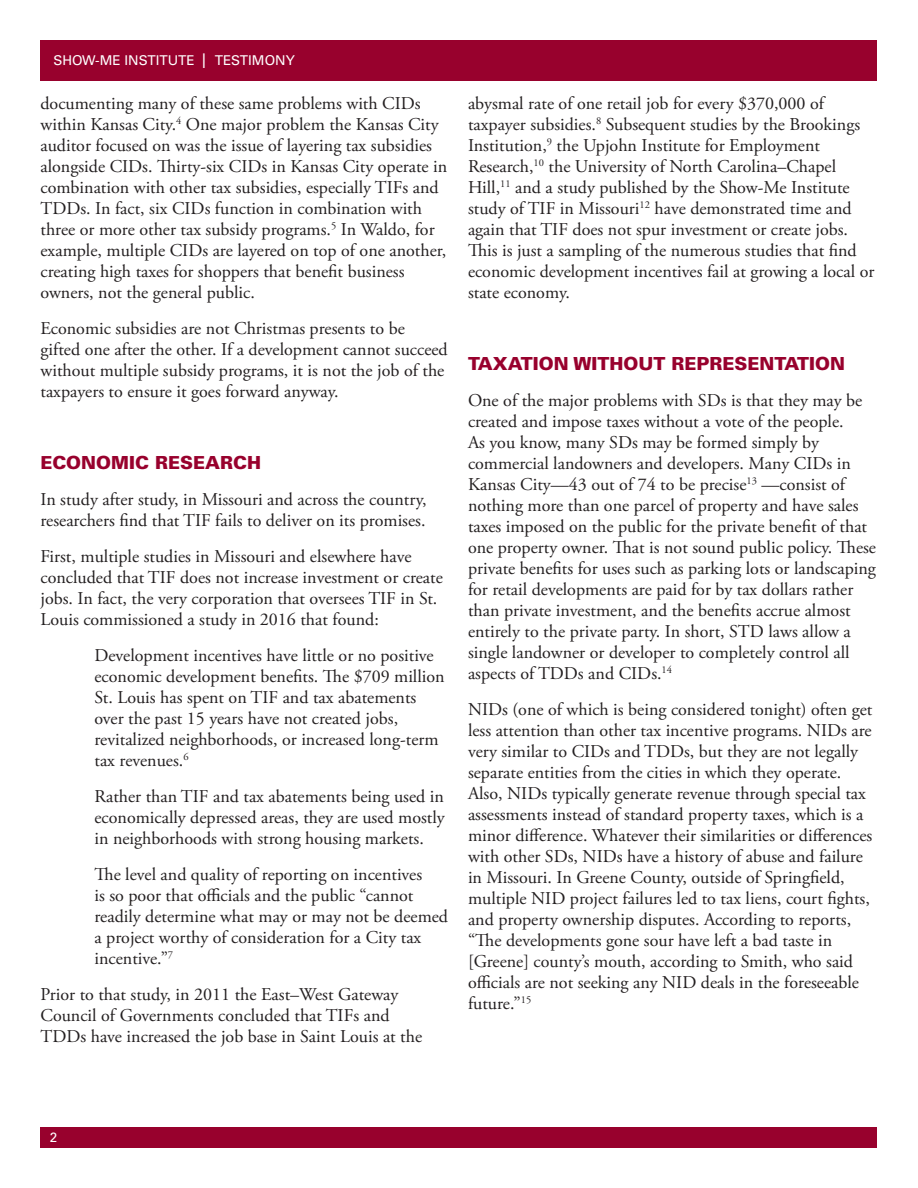
<style>
.page{position:relative;width:918px;height:1188px;background:#fff}
.page>*{position:absolute;margin:0;border:0;box-sizing:border-box;transform-origin:0 0}
.List_Paragraph{font:18px/21px "Adobe Garamond Pro";color:#231f20}
.t1{font:900 18px "Univers LT Std";color:#98012d}
.t2{font:13.5px "Univers LT Std";color:#fff}
.s1{font-size:20.25px}
</style>
<div class="page">
<div style="left:40px;top:40px;width:838px;height:41px;background:#98012d"></div>
<div style="left:40px;top:1127px;width:838px;height:21px;background:#98012d"></div>
<p class="t2" style="left:54px;top:53px;width:243px">SHOW-ME INSTITUTE <span class="s1">I</span> TESTIMONY</p>
<p class="List_Paragraph" style="left:40px;top:93px;width:408px">documenting many of these same problems with CIDs within Kansas City.<sup>4</sup> One major problem the Kansas City auditor focused on was the issue of layering tax subsidies alongside CIDs. Thirty-six CIDs in Kansas City operate in combination with other tax subsidies, especially TIFs and TDDs. In fact, six CIDs function in combination with three or more other tax subsidy programs.<sup>5</sup> In Waldo, for example, multiple CIDs are layered on top of one another, creating high taxes for shoppers that benefit business owners, not the general public.</p>
<p class="List_Paragraph" style="left:40px;top:318px;width:409px">Economic subsidies are not Christmas presents to be gifted one after the other. If a development cannot succeed without multiple subsidy programs, it is not the job of the taxpayers to ensure it goes forward anyway.</p>
<p class="t1" style="left:40px;top:451px;width:222px">ECONOMIC RESEARCH</p>
<p class="List_Paragraph" style="left:40px;top:489px;width:388px">In study after study, in Missouri and across the country, researchers find that TIF fails to deliver on its promises.</p>
<p class="List_Paragraph" style="left:40px;top:546px;width:404px">First, multiple studies in Missouri and elsewhere have concluded that TIF does not increase investment or create jobs. In fact, the very corporation that oversees TIF in St.<br>Louis commissioned a study in 2016 that found:</p>
<p class="List_Paragraph" style="left:94px;top:645px;width:352px">Development incentives have little or no positive economic development benefits. The $709 million St. Louis has spent on TIF and tax abatements over the past 15 years have not created jobs, revitalized neighborhoods, or increased long-term tax revenues.<sup>6</sup></p>
<p class="List_Paragraph" style="left:94px;top:786px;width:352px;text-align:justify">Rather than TIF and tax abatements being used in economically depressed areas, they are used mostly in neighborhoods with strong housing markets.</p>
<p class="List_Paragraph" style="left:94px;top:864px;width:355px">The level and quality of reporting on incentives<br>is so poor that officials and the public “cannot readily determine what may or may not be deemed a project worthy of consideration for a City tax incentive.”<sup>7</sup></p>
<p class="List_Paragraph" style="left:40px;top:984px;width:383px">Prior to that study, in 2011 the East–West Gateway<br>Council of Governments concluded that TIFs and<br>TDDs have increased the job base in Saint Louis at the</p>
<p class="List_Paragraph" style="left:468px;top:93px;width:408px">abysmal rate of one retail job for every $370,000 of taxpayer subsidies.<sup>8</sup> Subsequent studies by the Brookings Institution,<sup>9</sup> the Upjohn Institute for Employment Research,<sup>10</sup> the University of North Carolina–Chapel Hill,<sup>11</sup> and a study published by the Show-Me Institute study of TIF in Missouri<sup>12</sup> have demonstrated time and again that TIF does not spur investment or create jobs.<br>This is just a sampling of the numerous studies that find economic development incentives fail at growing a local or state economy.</p>
<p class="t1" style="left:468px;top:352px;width:379px">TAXATION WITHOUT REPRESENTATION</p>
<p class="List_Paragraph" style="left:468px;top:390px;width:410px">One of the major problems with SDs is that they may be created and impose taxes without a vote of the people.<br>As you know, many SDs may be formed simply by commercial landowners and developers. Many CIDs in Kansas City—43 out of 74 to be precise<sup>13</sup> —consist of nothing more than one parcel of property and have sales taxes imposed on the public for the private benefit of that one property owner. That is not sound public policy. These private benefits for uses such as parking lots or landscaping for retail developments are paid for by tax dollars rather than private investment, and the benefits accrue almost entirely to the private party. In short, STD laws allow a single landowner or developer to completely control all aspects of TDDs and CIDs.<sup>14</sup></p>
<p class="List_Paragraph" style="left:468px;top:699px;width:406px">NIDs (one of which is being considered tonight) often get less attention than other tax incentive programs. NIDs are very similar to CIDs and TDDs, but they are not legally separate entities from the cities in which they operate.<br>Also, NIDs typically generate revenue through special tax assessments instead of standard property taxes, which is a minor difference. Whatever their similarities or differences with other SDs, NIDs have a history of abuse and failure in Missouri. In Greene County, outside of Springfield, multiple NID project failures led to tax liens, court fights, and property ownership disputes. According to reports, “The developments gone sour have left a bad taste in [Greene] county’s mouth, according to Smith, who said officials are not seeking any NID deals in the foreseeable future.”<sup>15</sup></p>
<p class="t2" style="left:50px;top:1129px;width:9px">2</p>
</div>
